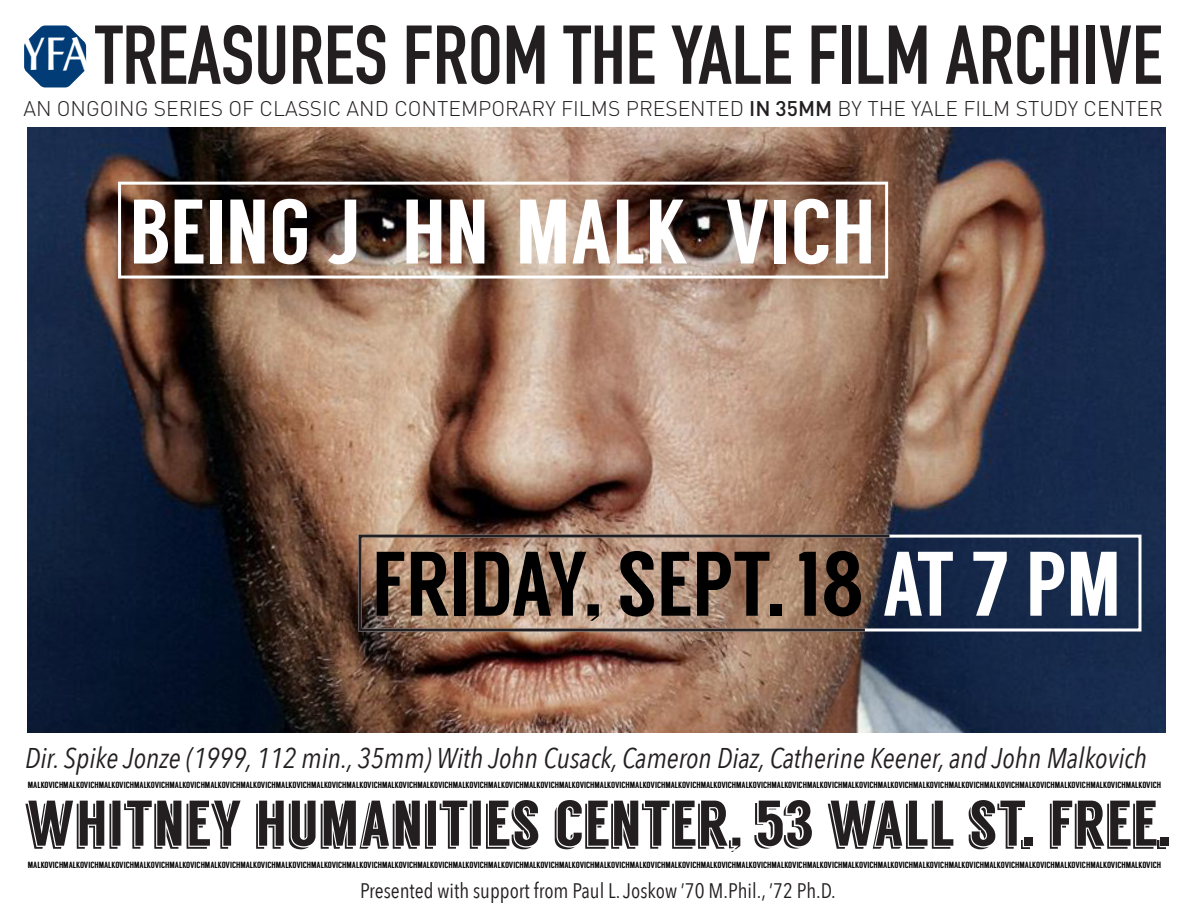
<style>
.page{position:relative;width:1188px;height:918px;background:#fff}
.page>*{position:absolute;margin:0;border:0;box-sizing:border-box;transform-origin:0 0}
.t1{font:91.35px "Langdon";color:#000}
.t2{font:91.35px "Langdon";color:#fff}
.t3{font:700 81.9px "DIN Condensed";color:#231f20}
.t4{font:64.35px "Langdon";color:#231f20}
.t5{font:45.15px "Lydian";color:#fff}
.t6{font:italic 28.5px "Avenir Next Condensed";color:#231f20}
.t7{font:300 21px "DIN";color:#231f20}
.t8{font:21px "Avenir Next Condensed";color:#231f20}
.t9{font:9px "Langdon";color:#000}
.s1{font-weight:500}
.s2{color:#fff}
</style>
<div class="page">
<img style="left:27px;top:127px;width:1139px;height:606px">
<div style="left:118px;top:182px;width:770px;height:97px;border:3px solid #fff"></div>
<div style="left:358px;top:535px;width:784px;height:97px;border:3px solid #fff"></div>
<svg style="left:357px;top:533px;width:535px;height:100px;background:#a28470"></svg>
<svg style="left:24px;top:26px;width:62px;height:61px"></svg>
<h2 class="t3" style="left:95px;top:25px;width:1069px">TREASURES FROM THE YALE FILM ARCHIVE</h2>
<h3 class="t5" style="left:22px;top:28px;width:70px">YFA</h3>
<h3 class="t7" style="left:23px;top:96px;width:1141px">AN ONGOING SERIES OF CLASSIC AND CONTEMPORARY FILMS PRESENTED <span class="s1">IN 35MM</span> BY THE YALE FILM STUDY CENTER</h3>
<h1 class="t2" style="left:130px;top:179px;width:747px">BEING J HN MALK VICH</h1>
<h1 class="t1" style="left:372px;top:531px;width:750px">FRIDAY, SEPT.18 <span class="s2">AT 7 PM</span></h1>
<h3 class="t6" style="left:25px;top:739px;width:1124px">Dir. Spike Jonze (1999, 112 min., 35mm) With John Cusack, Cameron Diaz, Catherine Keener, and John Malkovich</h3>
<p class="t9" style="left:28px;top:779px;width:1135px">MALKOVICHMALKOVICHMALKOVICHMALKOVICHMALKOVICHMALKOVICHMALKOVICHMALKOVICHMALKOVICHMALKOVICHMALKOVICHMALKOVICHMALKOVICHMALKOVICHMALKOVICHMALKOVICHMALKOVICHMALKOVICHMALKOVICHMALKOVICHMALKOVICHMALKOVICHMALKOVICHMALKOVICHMALKOVICHMALKOVICHMALKOVICHMALKOVICHMALKOVICHMALKOVICHMALKOVICHMALKOVICH</p>
<h3 class="t4" style="left:24px;top:786px;width:1146px">WHITNEY HUMANITIES CENTER, 53 WALL ST. FREE.</h3>
<p class="t9" style="left:28px;top:860px;width:1135px">MALKOVICHMALKOVICHMALKOVICHMALKOVICHMALKOVICHMALKOVICHMALKOVICHMALKOVICHMALKOVICHMALKOVICHMALKOVICHMALKOVICHMALKOVICHMALKOVICHMALKOVICHMALKOVICHMALKOVICHMALKOVICHMALKOVICHMALKOVICHMALKOVICHMALKOVICHMALKOVICHMALKOVICHMALKOVICHMALKOVICHMALKOVICHMALKOVICHMALKOVICHMALKOVICHMALKOVICHMALKOVICH</p>
<h3 class="t8" style="left:360px;top:877px;width:477px">Presented with support from Paul L. Joskow ’70 M.Phil., ’72 Ph.D.</h3>
</div>
